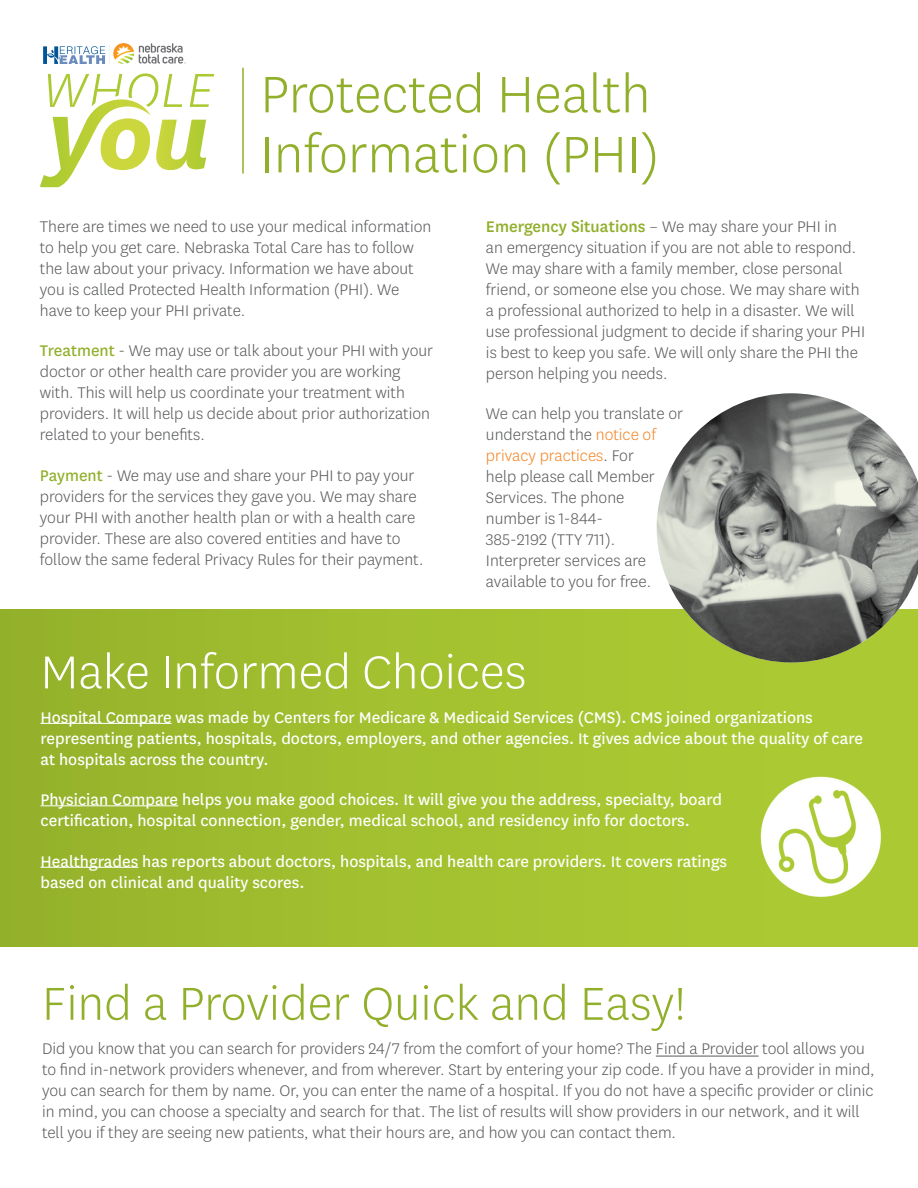
<style>
.page{position:relative;width:918px;height:1188px;background:#fff}
.page>*{position:absolute;margin:0;border:0;box-sizing:border-box;transform-origin:0 0}
.Article_Header{font:300 60px/60px "Centene Sans";color:#92af2b}
.t1{font:300 54px "Centene Sans";color:#92af2b}
.t2{font:300 54px "Centene Sans";color:#fff}
.t3{font:300 18px/21px "Centene Sans";color:#58595b}
.t4{font:18px/21px "Centene Sans";color:#fff}
.t5{font:300 18px "Centene Sans";color:#f58220}
.s1{font-weight:400;color:#92af2b}
.s2{font-weight:500;color:#92af2b}
.s3{color:#f58220}
.s4{color:#58595b}
</style>
<div class="page">
<div style="left:0;top:609px;width:918px;height:337px;background:linear-gradient(to right,#97b42c,#aecd33)"></div>
<hr style="left:242px;top:68px;width:2px;height:106px;background:#92af2b">
<svg style="left:40px;top:73px;width:174px;height:114px"></svg>
<svg style="left:43px;top:43px;width:143px;height:21px"></svg>
<img style="left:657px;top:393px;width:261px;height:269px">
<hr style="left:656px;top:1056px;width:103px;height:1px;background:#58595b">
<hr style="left:40px;top:723px;width:132px;height:1px;background:#fff">
<hr style="left:40px;top:805px;width:138px;height:1px;background:#fff">
<hr style="left:40px;top:867px;width:98px;height:1px;background:#fff">
<img style="left:757px;top:773px;width:127px;height:128px">
<p class="Article_Header" style="left:260px;top:62px;width:401px">Protected Health<br>Information (PHI)</p>
<p class="t3" style="left:40px;top:215px;width:393px">There are times we need to use your medical information to help you get care. Nebraska Total Care has to follow the law about your privacy. Information we have about you is called Protected Health Information (PHI). We have to keep your PHI private.</p>
<p class="t3" style="left:40px;top:340px;width:395px"><span class="s1">Treatment</span> - We may use or talk about your PHI with your doctor or other health care provider you are working with. This will help us coordinate your treatment with providers. It will help us decide about prior authorization related to your benefits.</p>
<p class="t3" style="left:40px;top:464px;width:385px"><span class="s1">Payment</span> - We may use and share your PHI to pay your providers for the services they gave you. We may share your PHI with another health plan or with a health care provider. These are also covered entities and have to follow the same federal Privacy Rules for their payment.</p>
<p class="t3" style="left:486px;top:215px;width:353px"><span class="s2">Emergency Situations</span> – We may share your PHI in</p>
<p class="t3" style="left:486px;top:236px;width:372px">an emergency situation if you are not able to respond.</p>
<p class="t3" style="left:486px;top:257px;width:358px">We may share with a family member, close personal</p>
<p class="t3" style="left:486px;top:278px;width:375px">friend, or someone else you chose. We may share with</p>
<p class="t3" style="left:486px;top:299px;width:370px">a professional authorized to help in a disaster. We will</p>
<p class="t3" style="left:486px;top:320px;width:381px">use professional judgment to decide if sharing your PHI</p>
<p class="t3" style="left:486px;top:341px;width:374px">is best to keep you safe. We will only share the PHI the</p>
<p class="t3" style="left:486px;top:362px;width:183px">person helping you needs.</p>
<p class="t3" style="left:486px;top:403px;width:199px">We can help you translate or</p>
<p class="t3" style="left:486px;top:424px;width:172px">understand the <span class="s3">notice of</span></p>
<p class="t5" style="left:486px;top:445px;width:150px">privacy practices<span class="s4">. For</span></p>
<p class="t3" style="left:486px;top:466px;width:170px">help please call Member</p>
<p class="t3" style="left:486px;top:487px;width:140px">Services. The phone</p>
<p class="t3" style="left:486px;top:508px;width:119px">number is 1-844-</p>
<p class="t3" style="left:486px;top:529px;width:131px">385-2192 (TTY 711).</p>
<p class="t3" style="left:486px;top:550px;width:162px">Interpreter services are</p>
<p class="t3" style="left:486px;top:571px;width:167px">available to you for free.</p>
<p class="t2" style="left:40px;top:638px;width:487px">Make Informed Choices</p>
<p class="t4" style="left:40px;top:706px;width:824px">Hospital Compare was made by Centers for Medicare &amp; Medicaid Services (CMS). CMS joined organizations representing patients, hospitals, doctors, employers, and other agencies. It gives advice about the quality of care at hospitals across the country.</p>
<p class="t4" style="left:40px;top:788px;width:683px">Physician Compare helps you make good choices. It will give you the address, specialty, board certification, hospital connection, gender, medical school, and residency info for doctors.</p>
<p class="t4" style="left:40px;top:850px;width:688px">Healthgrades has reports about doctors, hospitals, and health care providers. It covers ratings based on clinical and quality scores.</p>
<p class="t1" style="left:42px;top:970px;width:646px">Find a Provider Quick and Easy!</p>
<p class="t3" style="left:42px;top:1038px;width:834px">Did you know that you can search for providers 24/7 from the comfort of your home? The Find a Provider tool allows you to find in-network providers whenever, and from wherever. Start by entering your zip code. If you have a provider in mind, you can search for them by name. Or, you can enter the name of a hospital. If you do not have a specific provider or clinic in mind, you can choose a specialty and search for that. The list of results will show providers in our network, and it will tell you if they are seeing new patients, what their hours are, and how you can contact them.</p>
</div>
